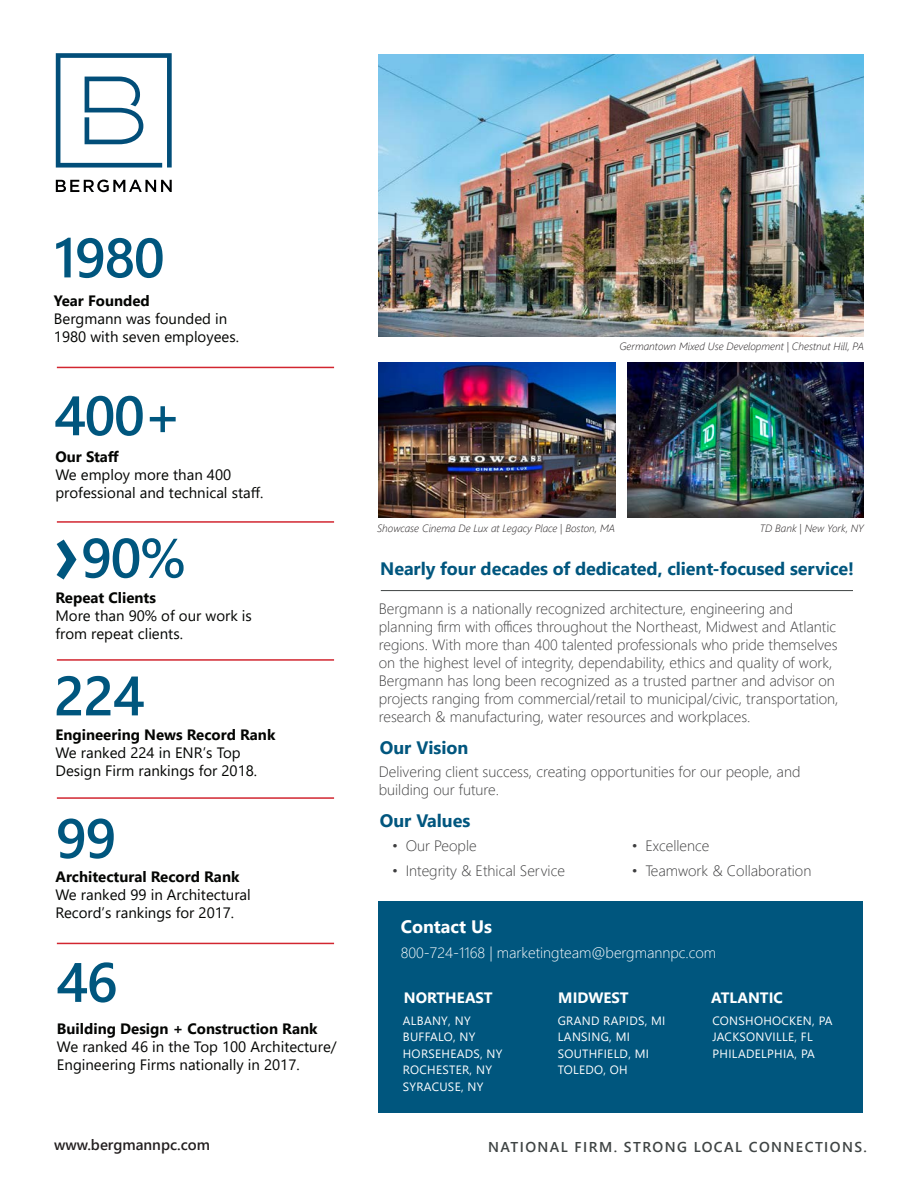
<style>
.page{position:relative;width:918px;height:1188px;background:#fff}
.page>*{position:absolute;margin:0;border:0;box-sizing:border-box;transform-origin:0 0}
.t1{font:600 55.5px "Segoe UI";letter-spacing:-.025em;color:#00567e}
.t2{font:700 18px "Segoe UI";letter-spacing:-.005em;color:#00567e}
.t3{font:700 18px "Segoe UI";color:#fff}
.t4{font:300 15px/18px "Segoe UI";color:#3e3e3f}
.t5{font:15px/18px "Segoe UI";color:#040503}
.t6{font:700 15px "Segoe UI";color:#040503}
.t7{font:300 15px "Segoe UI";color:#fff}
.t8{font:700 15px "Segoe UI";color:#fff}
.t9{font:600 15px "Segoe UI";color:#231f20}
.t10{font:600 14.25px "Segoe UI";letter-spacing:.1em;color:#3f4444}
.t11{font:12px/16.5px "Segoe UI";letter-spacing:.025em;color:#fff}
.t12{font:italic 300 10.5px "Segoe UI";color:#231f20}
</style>
<div class="page">
<hr style="left:57px;top:367px;width:277px;height:1px;background:#d22630">
<hr style="left:57px;top:521px;width:277px;height:2px;background:#d22630">
<hr style="left:57px;top:659px;width:277px;height:2px;background:#d22630">
<hr style="left:57px;top:797px;width:277px;height:2px;background:#d22630">
<hr style="left:57px;top:943px;width:277px;height:1px;background:#d22630">
<svg style="left:56px;top:539px;width:21px;height:41px"></svg>
<svg style="left:56px;top:180px;width:116px;height:12px"></svg>
<svg style="left:56px;top:53px;width:116px;height:115px"></svg>
<div style="left:379px;top:901px;width:484px;height:212px;background:#00567e"></div>
<hr style="left:381px;top:590px;width:472px;height:1px;background:#3f4444">
<img style="left:379px;top:54px;width:484px;height:283px">
<img style="left:379px;top:363px;width:236px;height:155px">
<img style="left:628px;top:363px;width:236px;height:155px">
<p class="t1" style="left:54px;top:205px;width:112px">1980</p>
<p class="t6" style="left:54px;top:286px;width:97px">Year Founded</p>
<p class="t5" style="left:54px;top:308px;width:187px">Bergmann was founded in<br>1980 with seven employees.</p>
<p class="t1" style="left:54px;top:363px;width:129px">400+</p>
<p class="t6" style="left:55px;top:443px;width:65px">Our Staff</p>
<p class="t5" style="left:55px;top:465px;width:209px">We employ more than 400 professional and technical staff.</p>
<p class="t1" style="left:81px;top:506px;width:107px">90%</p>
<p class="t6" style="left:55px;top:584px;width:102px">Repeat Clients</p>
<p class="t5" style="left:55px;top:606px;width:198px">More than 90% of our work is from repeat clients.</p>
<p class="t1" style="left:54px;top:643px;width:92px">224</p>
<p class="t6" style="left:55px;top:720px;width:221px">Engineering News Record Rank</p>
<p class="t5" style="left:55px;top:742px;width:203px">We ranked 224 in ENR’s Top<br>Design Firm rankings for 2018.</p>
<p class="t1" style="left:56px;top:786px;width:62px">99</p>
<p class="t6" style="left:55px;top:863px;width:185px">Architectural Record Rank</p>
<p class="t5" style="left:55px;top:885px;width:197px">We ranked 99 in Architectural<br>Record’s rankings for 2017.</p>
<p class="t1" style="left:56px;top:930px;width:63px">46</p>
<p class="t6" style="left:57px;top:1014px;width:262px">Building Design + Construction Rank</p>
<p class="t5" style="left:57px;top:1036px;width:281px">We ranked 46 in the Top 100 Architecture/<br>Engineering Firms nationally in 2017.</p>
<p class="t12" style="left:619px;top:338px;width:246px">Germantown Mixed Use Development | Chestnut Hill, PA</p>
<p class="t12" style="left:377px;top:520px;width:240px">Showcase Cinema De Lux at Legacy Place | Boston, MA</p>
<p class="t12" style="left:760px;top:520px;width:106px">TD Bank | New York, NY</p>
<p class="t2" style="left:380px;top:552px;width:475px">Nearly four decades of dedicated, client-focused service!</p>
<p class="t4" style="left:379px;top:598px;width:461px">Bergmann is a nationally recognized architecture, engineering and planning firm with offices throughout the Northeast, Midwest and Atlantic regions. With more than 400 talented professionals who pride themselves on the highest level of integrity, dependability, ethics and quality of work, Bergmann has long been recognized as a trusted partner and advisor on projects ranging from commercial/retail to municipal/civic, transportation, research &amp; manufacturing, water resources and workplaces.</p>
<p class="t2" style="left:380px;top:730px;width:90px">Our Vision</p>
<p class="t4" style="left:379px;top:761px;width:423px">Delivering client success, creating opportunities for our people, and building our future.</p>
<p class="t2" style="left:380px;top:804px;width:92px">Our Values</p>
<p class="t4" style="left:392px;top:835px;width:86px">• Our People</p>
<p class="t4" style="left:392px;top:860px;width:174px">• Integrity &amp; Ethical Service</p>
<p class="t4" style="left:632px;top:835px;width:79px">• Excellence</p>
<p class="t4" style="left:632px;top:860px;width:181px">• Teamwork &amp; Collaboration</p>
<p class="t3" style="left:401px;top:910px;width:93px">Contact Us</p>
<p class="t7" style="left:401px;top:939px;width:317px">800-724-1168 | marketingteam@bergmannpc.com</p>
<p class="t8" style="left:404px;top:984px;width:90px">NORTHEAST</p>
<p class="t8" style="left:558px;top:984px;width:72px">MIDWEST</p>
<p class="t8" style="left:711px;top:984px;width:73px">ATLANTIC</p>
<p class="t11" style="left:403px;top:1011px;width:101px">ALBANY, NY<br>BUFFALO, NY<br>HORSEHEADS, NY</p>
<p class="t11" style="left:403px;top:1061px;width:91px">ROCHESTER, NY</p>
<p class="t11" style="left:403px;top:1077px;width:82px">SYRACUSE, NY</p>
<p class="t11" style="left:558px;top:1011px;width:109px">GRAND RAPIDS, MI</p>
<p class="t11" style="left:558px;top:1028px;width:74px">LANSING, MI</p>
<p class="t11" style="left:558px;top:1044px;width:93px">SOUTHFIELD, MI</p>
<p class="t11" style="left:558px;top:1061px;width:72px">TOLEDO, OH</p>
<p class="t11" style="left:713px;top:1011px;width:122px">CONSHOHOCKEN, PA</p>
<p class="t11" style="left:713px;top:1028px;width:102px">JACKSONVILLE, FL</p>
<p class="t11" style="left:713px;top:1044px;width:104px">PHILADELPHIA, PA</p>
<p class="t9" style="left:54px;top:1130px;width:158px">www.bergmannpc.com</p>
<p class="t10" style="left:488px;top:1133px;width:380px">NATIONAL FIRM. STRONG LOCAL CONNECTIONS.</p>
</div>
